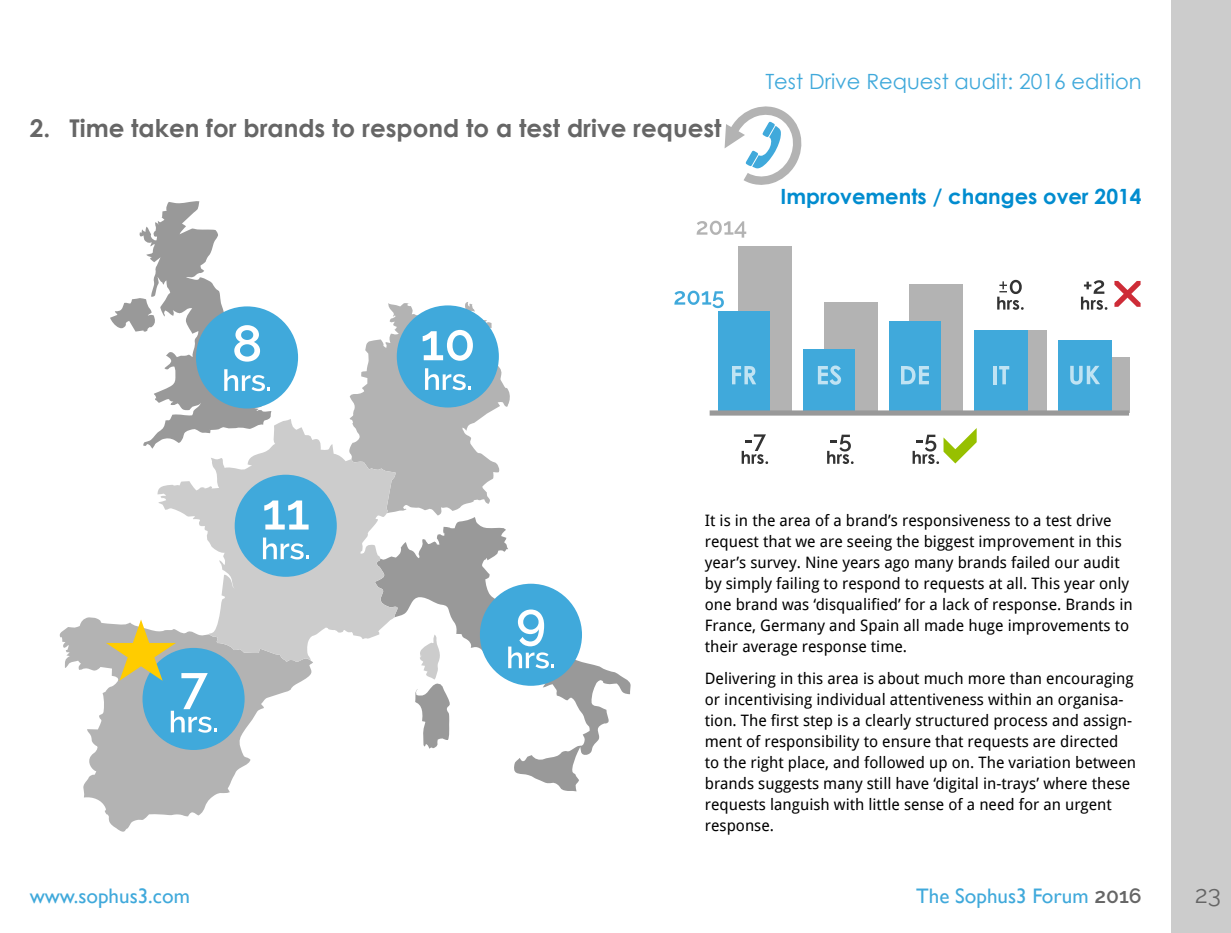
<style>
.page{position:relative;width:1231px;height:933px;background:#fff}
.page>*{position:absolute;margin:0;border:0;box-sizing:border-box;transform-origin:0 0}
.t1{font:700 24.5px "Century Gothic";color:#666}
.t2{font:24.5px "Raleway";color:#666}
.t3{font:21px "Gill Sans";color:#40a9db}
.t4{font:21px "Century Gothic";color:#40a9db}
.t5{font:700 21px "Century Gothic";color:#018ccf}
.t6{font:15.75px/21px "Droid Sans";color:#000}
.s1{font-family:"Raleway";font-weight:600;color:#666}
</style>
<div class="page">
<div style="left:1171px;top:0;width:59px;height:933px;background:#ccc"></div>
<svg style="left:724px;top:106px;width:77px;height:79px"></svg>
<svg style="left:60px;top:617px;width:245px;height:215px"></svg>
<svg style="left:415px;top:517px;width:216px;height:274px"></svg>
<svg style="left:157px;top:419px;width:285px;height:260px;fill:#ccc"></svg>
<svg style="left:346px;top:302px;width:164px;height:213px"></svg>
<div style="left:235px;top:475px;width:102px;height:102px;background:#40a9db;border-radius:50%"></div>
<svg style="left:264px;top:500px;width:44px;height:29px"></svg>
<svg style="left:263px;top:537px;width:46px;height:22px"></svg>
<div style="left:142px;top:648px;width:102px;height:102px;background:#40a9db;border-radius:50%"></div>
<div style="left:480px;top:583px;width:102px;height:103px;background:#40a9db;border-radius:50%"></div>
<svg style="left:508px;top:609px;width:46px;height:59px"></svg>
<div style="left:196px;top:306px;width:102px;height:102px;background:#40a9db;border-radius:50%"></div>
<svg style="left:110px;top:201px;width:170px;height:248px"></svg>
<svg style="left:106px;top:619px;width:111px;height:113px"></svg>
<div style="left:909px;top:284px;width:53px;height:129px;background:#b3b3b3"></div>
<div style="left:889px;top:321px;width:51px;height:92px;background:#40a9db"></div>
<svg style="left:901px;top:366px;width:27px;height:18px"></svg>
<div style="left:1078px;top:358px;width:51px;height:55px;background:#b3b3b3"></div>
<div style="left:1058px;top:340px;width:53px;height:73px;background:#40a9db"></div>
<svg style="left:1070px;top:366px;width:29px;height:18px"></svg>
<svg style="left:1081px;top:280px;width:26px;height:30px"></svg>
<div style="left:823px;top:302px;width:54px;height:111px;background:#b3b3b3"></div>
<div style="left:803px;top:349px;width:52px;height:64px;background:#40a9db"></div>
<svg style="left:817px;top:365px;width:24px;height:20px"></svg>
<svg style="left:827px;top:434px;width:26px;height:30px"></svg>
<div style="left:994px;top:330px;width:52px;height:83px;background:#b3b3b3"></div>
<div style="left:974px;top:330px;width:53px;height:83px;background:#40a9db"></div>
<hr style="left:993px;top:366px;width:3px;height:18px;background:#c0e3f3">
<svg style="left:999px;top:366px;width:10px;height:18px"></svg>
<svg style="left:997px;top:280px;width:26px;height:30px"></svg>
<svg style="left:741px;top:434px;width:27px;height:30px"></svg>
<div style="left:738px;top:246px;width:53px;height:167px;background:#b3b3b3"></div>
<div style="left:718px;top:312px;width:51px;height:101px;background:#40a9db"></div>
<svg style="left:732px;top:366px;width:24px;height:18px"></svg>
<div style="left:709px;top:410px;width:419px;height:5px;background:#999"></div>
<svg style="left:912px;top:428px;width:64px;height:36px"></svg>
<svg style="left:1114px;top:281px;width:26px;height:26px"></svg>
<svg style="left:696px;top:221px;width:50px;height:17px"></svg>
<svg style="left:674px;top:291px;width:49px;height:17px"></svg>
<h1 class="t1" style="left:30px;top:110px;width:693px">2. Time taken for brands to respond to a test drive request</h1>
<h2 class="t4" style="left:765px;top:67px;width:378px">Test Drive Request audit: 2016 edition</h2>
<h2 class="t5" style="left:780px;top:181px;width:362px">Improvements / changes over 2014</h2>
<p class="t6" style="left:704px;top:509px;width:429px">It is in the area of a brand’s responsiveness to a test drive request that we are seeing the biggest improvement in this year’s survey. Nine years ago many brands failed our audit by simply failing to respond to requests at all. This year only one brand was ‘disqualified’ for a lack of response. Brands in France, Germany and Spain all made huge improvements to their average response time.</p>
<p class="t6" style="left:704px;top:667px;width:432px">Delivering in this area is about much more than encouraging or incentivising individual attentiveness within an organisa&shy;tion. The first step is a clearly structured process and assign&shy;ment of responsibility to ensure that requests are directed to the right place, and followed up on. The variation between brands suggests many still have ‘digital in-trays’ where these requests languish with little sense of a need for an urgent response.</p>
<h2 class="t3" style="left:30px;top:884px;width:161px">www.sophus3.com</h2>
<h2 class="t3" style="left:916px;top:884px;width:227px">The Sophus3 Forum <span class="s1">2016</span></h2>
<h1 class="t2" style="left:1194px;top:880px;width:28px">23</h1>
</div>
